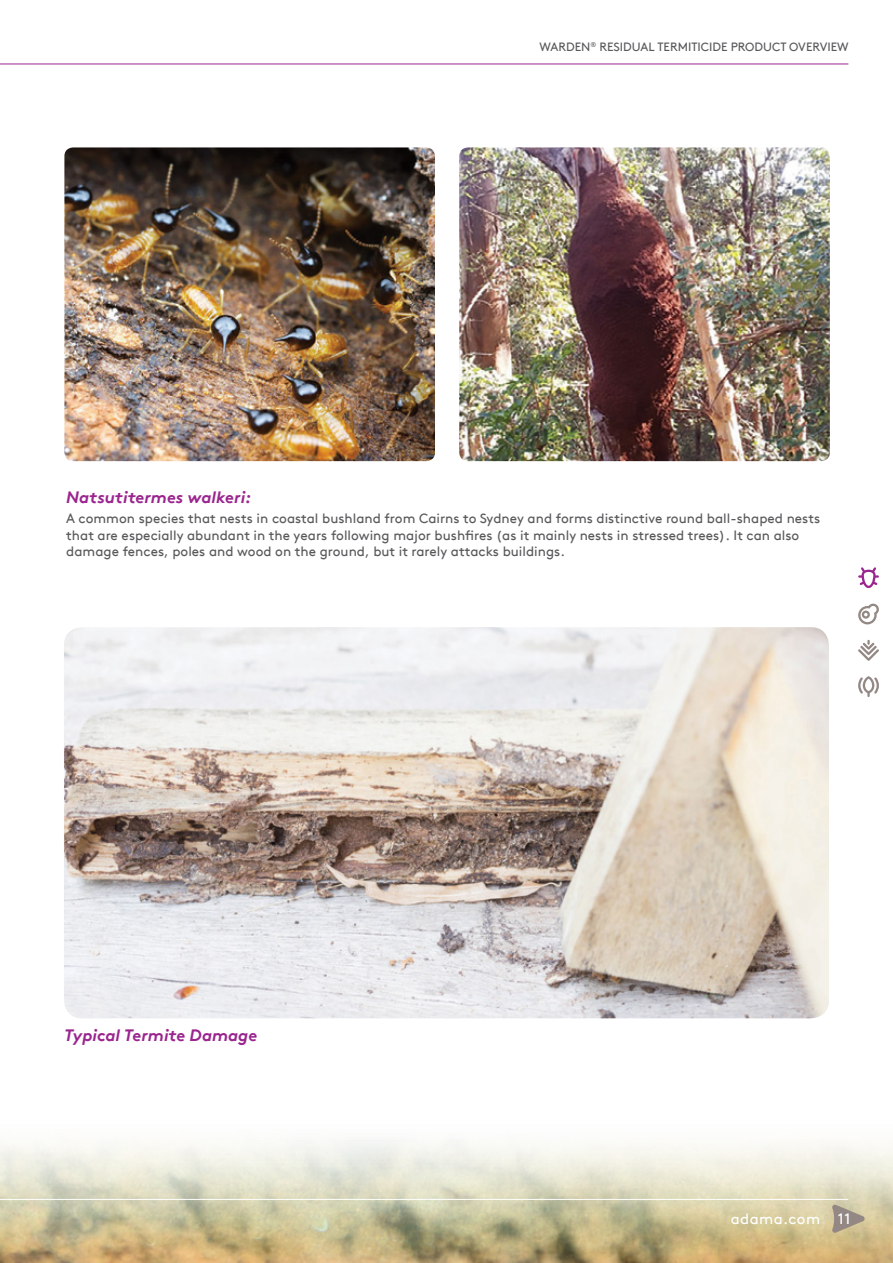
<style>
.page{position:relative;width:893px;height:1263px;background:#fff}
.page>*{position:absolute;margin:0;border:0;box-sizing:border-box;transform-origin:0 0}
.t1{font:italic 700 16.5px "Brown TT";color:#9a258f}
.t2{font:15px "Brown TT";letter-spacing:.025em;color:#fff}
.t3{font:13.5px/16.5px "Brown TT";color:#58595b}
.t4{font:12px "Brown TT";color:#58595b}
</style>
<div class="page">
<img style="left:0;top:461px;width:893px;height:802px">
<svg style="left:832px;top:1204px;width:33px;height:29px"></svg>
<hr style="left:0;top:1199px;width:848px;height:1px;background:#fff">
<hr style="left:0;top:64px;width:848px;height:1px;background:#9a258f">
<svg style="left:858px;top:567px;width:21px;height:21px"></svg>
<svg style="left:858px;top:604px;width:21px;height:20px"></svg>
<svg style="left:858px;top:640px;width:21px;height:21px"></svg>
<svg style="left:858px;top:676px;width:21px;height:21px"></svg>
<img style="left:64px;top:147px;width:371px;height:314px">
<img style="left:459px;top:147px;width:371px;height:314px">
<img style="left:64px;top:627px;width:765px;height:391px">
<p class="t4" style="left:540px;top:40px;width:311px">WARDEN<sup>®</sup> RESIDUAL TERMITICIDE PRODUCT OVERVIEW</p>
<p class="t1" style="left:66px;top:487px;width:187px">Natsutitermes walkeri:</p>
<p class="t3" style="left:66px;top:511px;width:755px">A common species that nests in coastal bushland from Cairns to Sydney and forms distinctive round ball-shaped nests that are especially abundant in the years following major bushfires (as it mainly nests in stressed trees). It can also damage fences, poles and wood on the ground, but it rarely attacks buildings.</p>
<p class="t1" style="left:64px;top:1026px;width:195px">Typical Termite Damage</p>
<p class="t2" style="left:731px;top:1209px;width:121px">adama.com 11</p>
</div>
